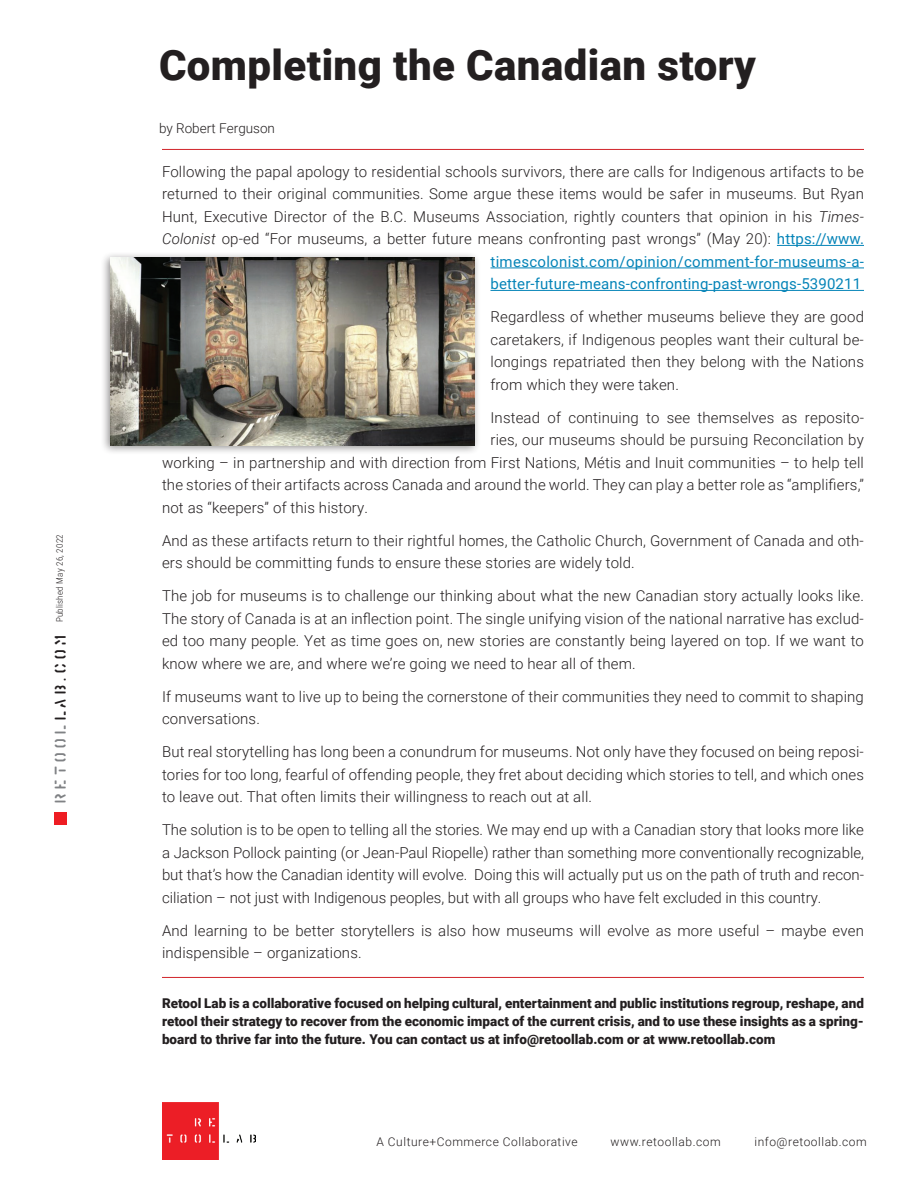
<style>
.page{position:relative;width:918px;height:1188px;background:#fff}
.page>*{position:absolute;margin:0;border:0;box-sizing:border-box;transform-origin:0 0}
.t1{font:900 42px "Roboto";letter-spacing:.01em;color:#231f20}
.t2{font:300 15px/22.5px "Roboto";letter-spacing:.01em;color:#231f20;text-align:justify}
.t3{font:15px "Warehouse";letter-spacing:.045em;color:#231f20}
.t4{font:900 13.5px/18px "Roboto";color:#231f20;text-align:justify}
.t5{font:300 13.5px "Roboto";color:#231f20}
.t6{font:300 12px "Roboto";letter-spacing:.045em;color:#231f20}
.t7{font:300 9px "Roboto Condensed";letter-spacing:.025em;color:#231f20}
.s1{color:#808285}
.s2{font-style:italic}
.s3{font-weight:400;color:#0584b8}
</style>
<div class="page">
<div style="left:54px;top:812px;width:13px;height:12px;background:#ee1d23"></div>
<hr style="left:162px;top:149px;width:702px;height:1px;background:#d1232a">
<hr style="left:777px;top:245px;width:87px;height:1px;background:#0584b8">
<hr style="left:490px;top:268px;width:374px;height:1px;background:#0584b8">
<hr style="left:490px;top:290px;width:374px;height:1px;background:#0584b8">
<hr style="left:162px;top:977px;width:702px;height:1px;background:#d1232a">
<div style="left:100px;top:251px;width:381px;height:205px;background:#231f20;opacity:.5"></div>
<img style="left:110px;top:258px;width:364px;height:188px">
<img style="left:162px;top:1102px;width:93px;height:57px">
<p class="t7" style="left:53px;top:622px;width:89px;rotate:-90deg">Published May 26, 2022</p>
<p class="t3" style="left:52px;top:805px;width:174px;rotate:-90deg"><span class="s1">RETOOL</span>LAB.COM</p>
<h1 class="t1" style="left:159px;top:36px;width:598px">Completing the Canadian story</h1>
<p class="t5" style="left:159px;top:119px;width:118px">by Robert Ferguson</p>
<p class="t2" style="left:162px;top:160px;width:703px;text-align:right">Following the papal apology to residential schools survivors, there are calls for Indigenous artifacts to be returned to their original communities. Some argue these items would be safer in museums. But Ryan Hunt, Executive Director of the B.C. Museums Association, rightly counters that opinion in his <span class="s2">Times-Colonist</span> op-ed “For museums, a better future means confronting past wrongs” (May 20): <span class="s3">https://www. timescolonist.com/opinion/comment-for-museums-a&shy;better-future-means-confronting-past-wrongs-5390211</span></p>
<p class="t2" style="left:490px;top:305px;width:375px">Regardless of whether museums believe they are good caretakers, if Indigenous peoples want their cultural be&shy;longings repatriated then they belong with the Nations from which they were taken.</p>
<p class="t2" style="left:490px;top:406px;width:375px">Instead of continuing to see themselves as reposito-</p>
<p class="t2" style="left:490px;top:428px;width:375px">ries, our museums should be pursuing Reconcilation by</p>
<p class="t2" style="left:162px;top:451px;width:703px">working – in partnership and with direction from First Nations, Métis and Inuit communities – to help tell</p>
<p class="t2" style="left:162px;top:473px;width:703px">the stories of their artifacts across Canada and around the world. They can play a better role as “amplifiers,”</p>
<p class="t2" style="left:162px;top:496px;width:208px">not as “keepers” of this history.</p>
<p class="t2" style="left:162px;top:529px;width:703px">And as these artifacts return to their rightful homes, the Catholic Church, Government of Canada and oth&shy;ers should be committing funds to ensure these stories are widely told.</p>
<p class="t2" style="left:162px;top:584px;width:703px">The job for museums is to challenge our thinking about what the new Canadian story actually looks like.<br>The story of Canada is at an inflection point. The single unifying vision of the national narrative has exclud&shy;ed too many people. Yet as time goes on, new stories are constantly being layered on top. If we want to know where we are, and where we’re going we need to hear all of them.</p>
<p class="t2" style="left:162px;top:685px;width:703px">If museums want to live up to being the cornerstone of their communities they need to commit to shaping conversations.</p>
<p class="t2" style="left:162px;top:740px;width:703px">But real storytelling has long been a conundrum for museums. Not only have they focused on being reposi&shy;tories for too long, fearful of offending people, they fret about deciding which stories to tell, and which ones to leave out. That often limits their willingness to reach out at all.</p>
<p class="t2" style="left:162px;top:818px;width:704px">The solution is to be open to telling all the stories. We may end up with a Canadian story that looks more like a Jackson Pollock painting (or Jean-Paul Riopelle) rather than something more conventionally recognizable, but that’s how the Canadian identity will evolve. Doing this will actually put us on the path of truth and recon&shy;ciliation – not just with Indigenous peoples, but with all groups who have felt excluded in this country.</p>
<p class="t2" style="left:162px;top:919px;width:703px">And learning to be better storytellers is also how museums will evolve as more useful – maybe even indispensible – organizations.</p>
<p class="t4" style="left:162px;top:994px;width:704px">Retool Lab is a collaborative focused on helping cultural, entertainment and public institutions regroup, reshape, and retool their strategy to recover from the economic impact of the current crisis, and to use these insights as a spring&shy;board to thrive far into the future. You can contact us at info@retoollab.com or at www.retoollab.com</p>
<p class="t6" style="left:376px;top:1133px;width:203px">A Culture+Commerce Collaborative</p>
<p class="t6" style="left:610px;top:1133px;width:112px">www.retoollab.com</p>
<p class="t6" style="left:754px;top:1133px;width:114px">info@retoollab.com</p>
</div>
